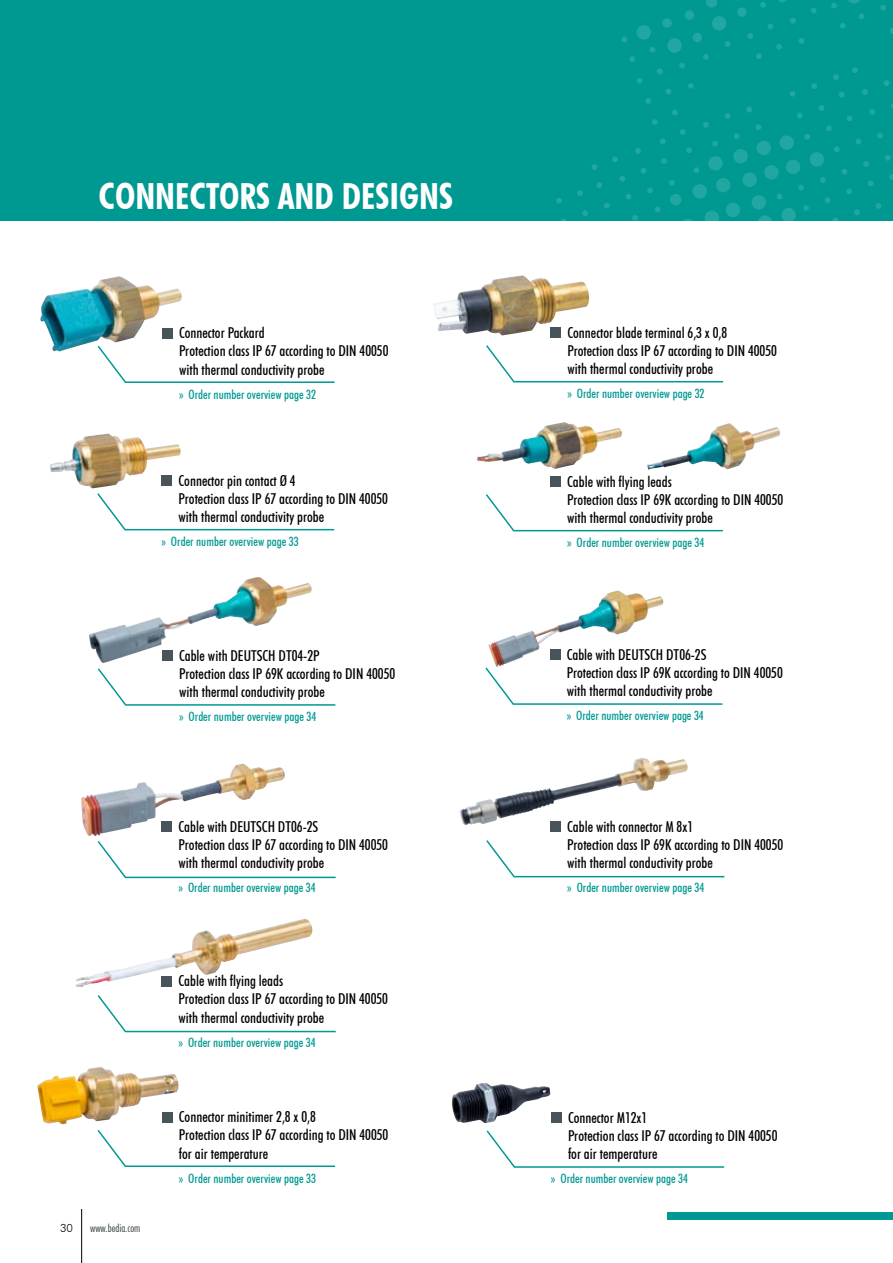
<style>
.page{position:relative;width:893px;height:1263px;background:#fff}
.page>*{position:absolute;margin:0;border:0;box-sizing:border-box;transform-origin:0 0}
.t1{font:700 condensed 36px "Futura BT";color:#fff}
.t2{font:500 condensed 15px/18.1px "Futura BT";color:#000}
.t3{font:500 condensed 12.75px "Futura BT";color:#009992}
.t4{font:300 condensed 11.25px "Futura BT";color:#273136}
.t5{font:300 11.25px "Futura BT";color:#000}
</style>
<div class="page">
<div style="left:0;top:0;width:893px;height:221px;background:#009992"></div>
<svg style="left:790px;top:91px;width:5px;height:6px"></svg>
<svg style="left:811px;top:83px;width:6px;height:6px"></svg>
<svg style="left:833px;top:74px;width:6px;height:6px"></svg>
<svg style="left:852px;top:67px;width:6px;height:6px"></svg>
<svg style="left:797px;top:113px;width:6px;height:6px"></svg>
<svg style="left:819px;top:105px;width:5px;height:6px"></svg>
<svg style="left:862px;top:89px;width:6px;height:6px"></svg>
<svg style="left:884px;top:80px;width:5px;height:6px"></svg>
<svg style="left:804px;top:134px;width:6px;height:6px"></svg>
<svg style="left:826px;top:125px;width:6px;height:6px"></svg>
<svg style="left:869px;top:109px;width:6px;height:6px"></svg>
<svg style="left:854px;top:209px;width:6px;height:6px"></svg>
<svg style="left:832px;top:217px;width:6px;height:4px"></svg>
<svg style="left:876px;top:203px;width:5px;height:6px"></svg>
<svg style="left:868px;top:181px;width:6px;height:5px"></svg>
<svg style="left:846px;top:188px;width:6px;height:6px"></svg>
<svg style="left:825px;top:197px;width:5px;height:6px"></svg>
<svg style="left:803px;top:205px;width:6px;height:6px"></svg>
<svg style="left:889px;top:174px;width:4px;height:6px"></svg>
<svg style="left:760px;top:2px;width:6px;height:6px"></svg>
<svg style="left:799px;top:38px;width:5px;height:6px"></svg>
<svg style="left:790px;top:18px;width:6px;height:6px"></svg>
<svg style="left:811px;top:8px;width:6px;height:5px"></svg>
<svg style="left:840px;top:23px;width:6px;height:6px"></svg>
<svg style="left:831px;top:3px;width:6px;height:5px"></svg>
<svg style="left:859px;top:13px;width:5px;height:6px"></svg>
<svg style="left:880px;top:5px;width:6px;height:6px"></svg>
<svg style="left:890px;top:28px;width:3px;height:6px"></svg>
<svg style="left:848px;top:0;width:12px;height:4px"></svg>
<svg style="left:706px;top:0;width:11px;height:8px"></svg>
<div style="left:662px;top:18px;width:10px;height:10px;background:#21a7a1;border-radius:50%"></div>
<svg style="left:847px;top:116px;width:5px;height:5px"></svg>
<svg style="left:839px;top:92px;width:6px;height:5px"></svg>
<svg style="left:855px;top:139px;width:6px;height:6px"></svg>
<svg style="left:834px;top:146px;width:6px;height:6px"></svg>
<svg style="left:877px;top:133px;width:6px;height:5px"></svg>
<svg style="left:863px;top:161px;width:6px;height:6px"></svg>
<svg style="left:842px;top:169px;width:5px;height:5px"></svg>
<svg style="left:820px;top:177px;width:6px;height:6px"></svg>
<svg style="left:798px;top:185px;width:6px;height:5px"></svg>
<svg style="left:885px;top:155px;width:6px;height:6px"></svg>
<svg style="left:737px;top:7px;width:10px;height:10px"></svg>
<svg style="left:778px;top:0;width:8px;height:2px"></svg>
<div style="left:685px;top:10px;width:9px;height:10px;background:#21a7a1;border-radius:50%"></div>
<div style="left:712px;top:16px;width:14px;height:14px;background:#21a7a1;border-radius:50%"></div>
<div style="left:786px;top:160px;width:14px;height:14px;background:#21a7a1;border-radius:50%"></div>
<div style="left:810px;top:152px;width:14px;height:15px;background:#21a7a1;border-radius:50%"></div>
<div style="left:779px;top:135px;width:15px;height:15px;background:#21a7a1;border-radius:50%"></div>
<div style="left:781px;top:208px;width:15px;height:14px;background:#21a7a1;border-radius:50%"></div>
<hr style="left:81px;top:1209px;width:1px;height:54px;background:#000">
<div style="left:667px;top:1212px;width:226px;height:7px;background:#009992"></div>
<img style="left:488px;top:590px;width:176px;height:76px">
<div style="left:550px;top:650px;width:10px;height:10px;background:#47555b"></div>
<svg style="left:485px;top:666px;width:238px;height:39px"></svg>
<img style="left:89px;top:577px;width:223px;height:86px">
<div style="left:162px;top:650px;width:11px;height:11px;background:#47555b"></div>
<svg style="left:98px;top:668px;width:238px;height:38px"></svg>
<img style="left:81px;top:764px;width:204px;height:72px">
<div style="left:162px;top:822px;width:10px;height:10px;background:#47555b"></div>
<svg style="left:97px;top:841px;width:239px;height:38px"></svg>
<img style="left:76px;top:919px;width:237px;height:68px">
<div style="left:162px;top:976px;width:10px;height:10px;background:#47555b"></div>
<svg style="left:97px;top:995px;width:239px;height:38px"></svg>
<img style="left:460px;top:758px;width:228px;height:67px">
<div style="left:550px;top:821px;width:11px;height:10px;background:#47555b"></div>
<svg style="left:486px;top:840px;width:239px;height:38px"></svg>
<img style="left:477px;top:422px;width:145px;height:47px">
<img style="left:647px;top:423px;width:133px;height:47px">
<div style="left:550px;top:476px;width:11px;height:11px;background:#47555b"></div>
<svg style="left:486px;top:494px;width:237px;height:38px"></svg>
<img style="left:37px;top:1067px;width:142px;height:58px">
<div style="left:162px;top:1112px;width:11px;height:10px;background:#47555b"></div>
<svg style="left:97px;top:1129px;width:239px;height:38px"></svg>
<img style="left:452px;top:1083px;width:99px;height:40px">
<div style="left:551px;top:1112px;width:11px;height:11px;background:#47555b"></div>
<svg style="left:486px;top:1130px;width:239px;height:38px"></svg>
<img style="left:434px;top:285px;width:51px;height:49px">
<svg style="left:485px;top:24px;width:297px;height:359px"></svg>
<img style="left:50px;top:433px;width:131px;height:55px">
<div style="left:162px;top:475px;width:10px;height:11px;background:#47555b"></div>
<svg style="left:97px;top:493px;width:238px;height:38px"></svg>
<img style="left:40px;top:276px;width:142px;height:76px">
<div style="left:162px;top:328px;width:11px;height:10px;background:#47555b"></div>
<svg style="left:96px;top:344px;width:239px;height:39px"></svg>
<h1 class="t1" style="left:99px;top:183px;width:356px">CONNECTORS AND DESIGNS</h1>
<p class="t2" style="left:179px;top:325px;width:211px">Connector Packard<br>Protection class IP 67 according to DIN 40050 with thermal conductivity probe</p>
<p class="t3" style="left:179px;top:389px;width:139px">» Order number overview page 32</p>
<p class="t2" style="left:179px;top:472px;width:211px">Connector pin contact Ø 4<br>Protection class IP 67 according to DIN 40050 with thermal conductivity probe</p>
<p class="t3" style="left:162px;top:536px;width:139px">» Order number overview page 33</p>
<p class="t2" style="left:179px;top:647px;width:217px">Cable with DEUTSCH DT04-2P<br>Protection class IP 69K according to DIN 40050 with thermal conductivity probe</p>
<p class="t3" style="left:179px;top:711px;width:139px">» Order number overview page 34</p>
<p class="t2" style="left:179px;top:818px;width:211px">Cable with DEUTSCH DT06-2S<br>Protection class IP 67 according to DIN 40050 with thermal conductivity probe</p>
<p class="t3" style="left:179px;top:883px;width:139px">» Order number overview page 34</p>
<p class="t2" style="left:179px;top:973px;width:211px">Cable with flying leads<br>Protection class IP 67 according to DIN 40050 with thermal conductivity probe</p>
<p class="t3" style="left:179px;top:1037px;width:139px">» Order number overview page 34</p>
<p class="t5" style="left:60px;top:1223px;width:14px">30</p>
<p class="t4" style="left:90px;top:1223px;width:52px">www.bedia.com</p>
<p class="t2" style="left:179px;top:1109px;width:211px">Connector minitimer 2,8 x 0,8<br>Protection class IP 67 according to DIN 40050 for air temperature</p>
<p class="t3" style="left:179px;top:1173px;width:139px">» Order number overview page 33</p>
<p class="t2" style="left:567px;top:324px;width:211px">Connector blade terminal 6,3 x 0,8<br>Protection class IP 67 according to DIN 40050 with thermal conductivity probe</p>
<p class="t3" style="left:567px;top:388px;width:139px">» Order number overview page 32</p>
<p class="t2" style="left:567px;top:473px;width:217px">Cable with flying leads<br>Protection class IP 69K according to DIN 40050 with thermal conductivity probe</p>
<p class="t3" style="left:567px;top:537px;width:139px">» Order number overview page 34</p>
<p class="t2" style="left:567px;top:646px;width:217px">Cable with DEUTSCH DT06-2S<br>Protection class IP 69K according to DIN 40050 with thermal conductivity probe</p>
<p class="t3" style="left:567px;top:711px;width:139px">» Order number overview page 34</p>
<p class="t2" style="left:567px;top:817px;width:217px">Cable with connector M 8x1<br>Protection class IP 69K according to DIN 40050 with thermal conductivity probe</p>
<p class="t3" style="left:567px;top:882px;width:139px">» Order number overview page 34</p>
<p class="t2" style="left:568px;top:1108px;width:211px">Connector M12x1<br>Protection class IP 67 according to DIN 40050 for air temperature</p>
<p class="t3" style="left:551px;top:1173px;width:139px">» Order number overview page 34</p>
</div>
